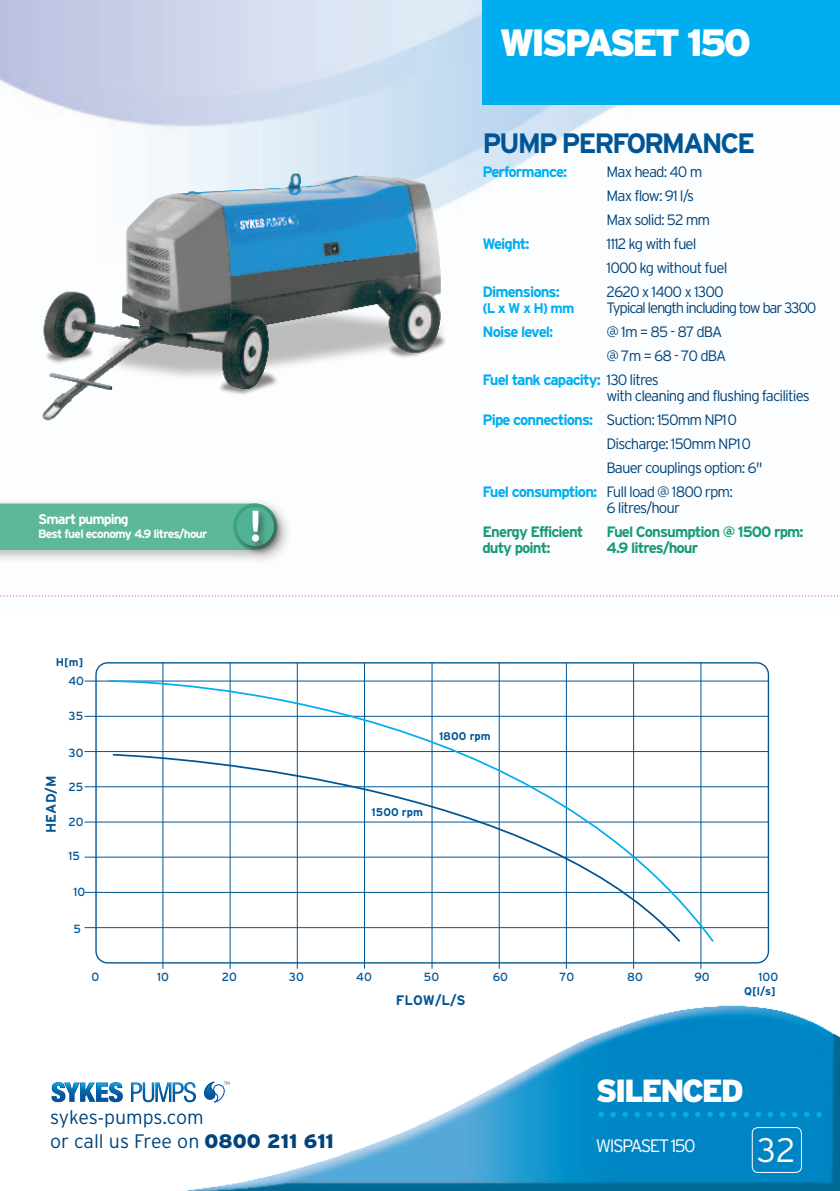
<style>
.page{position:relative;width:840px;height:1191px;background:#fff}
.page>*{position:absolute;margin:0;border:0;box-sizing:border-box;transform-origin:0 0}
.t1{font:900 38px "Interstate";letter-spacing:-.08em;color:#fff}
.t2{font:300 34px "Interstate";color:#fff}
.t3{font:900 32px "Interstate";letter-spacing:-.075em;color:#fff}
.t4{font:700 28px "Interstate";letter-spacing:-.08em;color:#005595}
.t5{font:900 24px "Interstate";color:#00aeef}
.t6{font:300 19.6px/23.4px "Interstate";color:#00447b}
.t7{font:300 18px "Interstate";letter-spacing:-.09em;color:#fff}
.t8{font:300 15px/24px "Interstate";letter-spacing:-.06em;color:#00447b}
.t9{font:700 15px "Interstate";letter-spacing:-.06em;color:#00aeef}
.t10{font:700 15px "Interstate";letter-spacing:-.06em;color:#189b73}
.t11{font:300 15px "Interstate";letter-spacing:-.08em;color:#00447b}
.t12{font:700 14px "Interstate";letter-spacing:-.07em;color:#fff}
.t13{font:700 14px "Interstate";color:#00aeef}
.t14{font:700 13.8px "Interstate";color:#005595}
.t15{font:700 12px "Interstate";letter-spacing:-.06em;color:#fff}
.t16{font:11.8px "Interstate";color:#005595}
.t17{font:700 11.2px "Interstate";color:#005595}
.t18{font:10px "Interstate";color:#005595}
.s1{font-weight:300;color:#00447b}
.s2{font-weight:700;color:#00aeef}
.s3{font-weight:900}
</style>
<div class="page">
<img style="left:187px;top:1005px;width:652px;height:186px">
<img style="left:0;top:0;width:838px;height:597px">
<div style="left:482px;top:0;width:357px;height:105px;background:#00aeef"></div>
<div style="left:40px;top:1075px;width:207px;height:34px;background:#fff"></div>
<svg style="left:51px;top:1082px;width:72px;height:20px"></svg>
<svg style="left:203px;top:1081px;width:26px;height:21px"></svg>
<svg style="left:131px;top:1082px;width:65px;height:20px"></svg>
<svg style="left:0;top:595px;width:838px;height:1px"></svg>
<div style="left:751px;top:1127px;width:50px;height:45px;border:1px solid #fff;border-radius:6px"></div>
<img style="left:4px;top:131px;width:495px;height:324px">
<hr style="left:162px;top:663px;width:1px;height:305px;background:#005595">
<hr style="left:230px;top:663px;width:1px;height:305px;background:#005595">
<hr style="left:297px;top:663px;width:1px;height:305px;background:#005595">
<hr style="left:364px;top:663px;width:1px;height:305px;background:#005595">
<hr style="left:431px;top:663px;width:1px;height:305px;background:#005595">
<hr style="left:498px;top:663px;width:1px;height:305px;background:#005595">
<hr style="left:565px;top:663px;width:1px;height:305px;background:#005595">
<hr style="left:633px;top:663px;width:1px;height:305px;background:#005595">
<hr style="left:700px;top:663px;width:1px;height:305px;background:#005595">
<hr style="left:84px;top:927px;width:684px;height:1px;background:#005595">
<hr style="left:84px;top:892px;width:684px;height:1px;background:#005595">
<hr style="left:84px;top:856px;width:684px;height:1px;background:#005595">
<hr style="left:84px;top:821px;width:684px;height:1px;background:#005595">
<hr style="left:84px;top:786px;width:684px;height:1px;background:#005595">
<hr style="left:84px;top:751px;width:684px;height:1px;background:#005595">
<hr style="left:84px;top:716px;width:684px;height:1px;background:#005595">
<hr style="left:84px;top:680px;width:684px;height:1px;background:#005595">
<svg style="left:107px;top:679px;width:607px;height:264px"></svg>
<svg style="left:112px;top:753px;width:569px;height:190px"></svg>
<div style="left:0;top:496px;width:295px;height:72px;background:#231f20;opacity:.43"></div>
<img style="left:232px;top:502px;width:53px;height:56px">
<div style="left:236px;top:507px;width:38px;height:39px;background:#51b395;border-radius:50%"></div>
<img style="left:247px;top:506px;width:24px;height:48px">
<svg style="left:0;top:503px;width:260px;height:47px;background:#5fb79a"></svg>
<p class="t12" style="left:38px;top:512px;width:92px">Smart pumping</p>
<p class="t15" style="left:38px;top:527px;width:170px">Best fuel economy 4.9 litres/hour</p>
<p class="t17" style="left:56px;top:655px;width:29px">H[m]</p>
<p class="t16" style="left:68px;top:674px;width:17px">40</p>
<p class="t16" style="left:68px;top:709px;width:16px">35</p>
<p class="t14" style="left:43px;top:833px;width:59px;rotate:-90deg">HEAD/M</p>
<p class="t16" style="left:68px;top:746px;width:17px">30</p>
<p class="t16" style="left:68px;top:780px;width:16px">25</p>
<p class="t16" style="left:68px;top:815px;width:17px">20</p>
<p class="t16" style="left:68px;top:849px;width:13px">15</p>
<p class="t16" style="left:73px;top:885px;width:13px">10</p>
<p class="t16" style="left:73px;top:922px;width:9px">5</p>
<h1 class="t1" style="left:499px;top:21px;width:253px">WISPASET 150</h1>
<h3 class="t4" style="left:482px;top:128px;width:274px">PUMP PERFORMANCE</h3>
<p class="t9" style="left:482px;top:164px;width:86px">Performance:</p>
<p class="t8" style="left:606px;top:160px;width:105px">Max head: 40 m<br>Max flow: 91 l/s<br>Max solid: 52 mm</p>
<p class="t9" style="left:482px;top:236px;width:49px">Weight:</p>
<p class="t8" style="left:606px;top:232px;width:122px">1112 kg with fuel<br>1000 kg without fuel</p>
<p class="t9" style="left:482px;top:284px;width:79px">Dimensions:</p>
<p class="t8" style="left:606px;top:280px;width:119px">2620 x 1400 x 1300</p>
<p class="t13" style="left:482px;top:300px;width:93px">(L x W x H) mm</p>
<p class="t11" style="left:606px;top:299px;width:211px">Typical length including tow bar 3300</p>
<p class="t9" style="left:482px;top:324px;width:72px">Noise level:</p>
<p class="t8" style="left:606px;top:320px;width:117px">@ 1m = 85 - 87 dBA</p>
<p class="t8" style="left:606px;top:344px;width:121px">@ 7m = 68 - 70 dBA</p>
<p class="t9" style="left:482px;top:372px;width:178px">Fuel tank capacity: <span class="s1">130 litres</span></p>
<p class="t8" style="left:606px;top:384px;width:205px">with cleaning and flushing facilities</p>
<p class="t8" style="left:482px;top:408px;width:256px"><span class="s2">Pipe connections:</span> Suction: 150mm NP10</p>
<p class="t8" style="left:606px;top:432px;width:146px">Discharge: 150mm NP10</p>
<p class="t8" style="left:606px;top:456px;width:158px">Bauer couplings option: 6"</p>
<p class="t8" style="left:482px;top:480px;width:252px"><span class="s2">Fuel consumption:</span> Full load @ 1800 rpm:</p>
<p class="t8" style="left:606px;top:496px;width:75px">6 litres/hour</p>
<p class="t10" style="left:482px;top:524px;width:103px">Energy Efficient</p>
<p class="t10" style="left:606px;top:524px;width:198px">Fuel Consumption @ 1500 rpm:</p>
<p class="t10" style="left:482px;top:540px;width:70px">duty point:</p>
<p class="t10" style="left:606px;top:540px;width:93px">4.9 litres/hour</p>
<p class="t17" style="left:439px;top:729px;width:53px">1800 rpm</p>
<p class="t17" style="left:371px;top:805px;width:53px">1500 rpm</p>
<p class="t16" style="left:91px;top:970px;width:9px">0</p>
<p class="t16" style="left:157px;top:970px;width:13px">10</p>
<p class="t16" style="left:222px;top:970px;width:17px">20</p>
<p class="t16" style="left:289px;top:970px;width:17px">30</p>
<p class="t16" style="left:356px;top:970px;width:17px">40</p>
<p class="t16" style="left:423px;top:970px;width:17px">50</p>
<p class="t16" style="left:492px;top:970px;width:17px">60</p>
<p class="t16" style="left:559px;top:970px;width:16px">70</p>
<p class="t16" style="left:627px;top:970px;width:17px">80</p>
<p class="t16" style="left:694px;top:970px;width:17px">90</p>
<p class="t16" style="left:758px;top:970px;width:21px">100</p>
<p class="t17" style="left:743px;top:985px;width:33px">Q[l/s]</p>
<p class="t14" style="left:396px;top:992px;width:71px">FLOW/L/S</p>
<h3 class="t6" style="left:50px;top:1105px;width:285px">sykes-pumps.com<br>or call us Free on <span class="s3">0800 211 611</span></h3>
<p class="t18" style="left:190px;top:1115px;width:15px">60</p>
<p class="t18" style="left:190px;top:1144px;width:15px">50</p>
<h3 class="t3" style="left:595px;top:1072px;width:149px">SILENCED</h3>
<h3 class="t5" style="left:597px;top:1095px;width:227px">...................</h3>
<h2 class="t2" style="left:756px;top:1131px;width:40px">32</h2>
<p class="t7" style="left:595px;top:1135px;width:101px">WISPASET 150</p>
</div>
